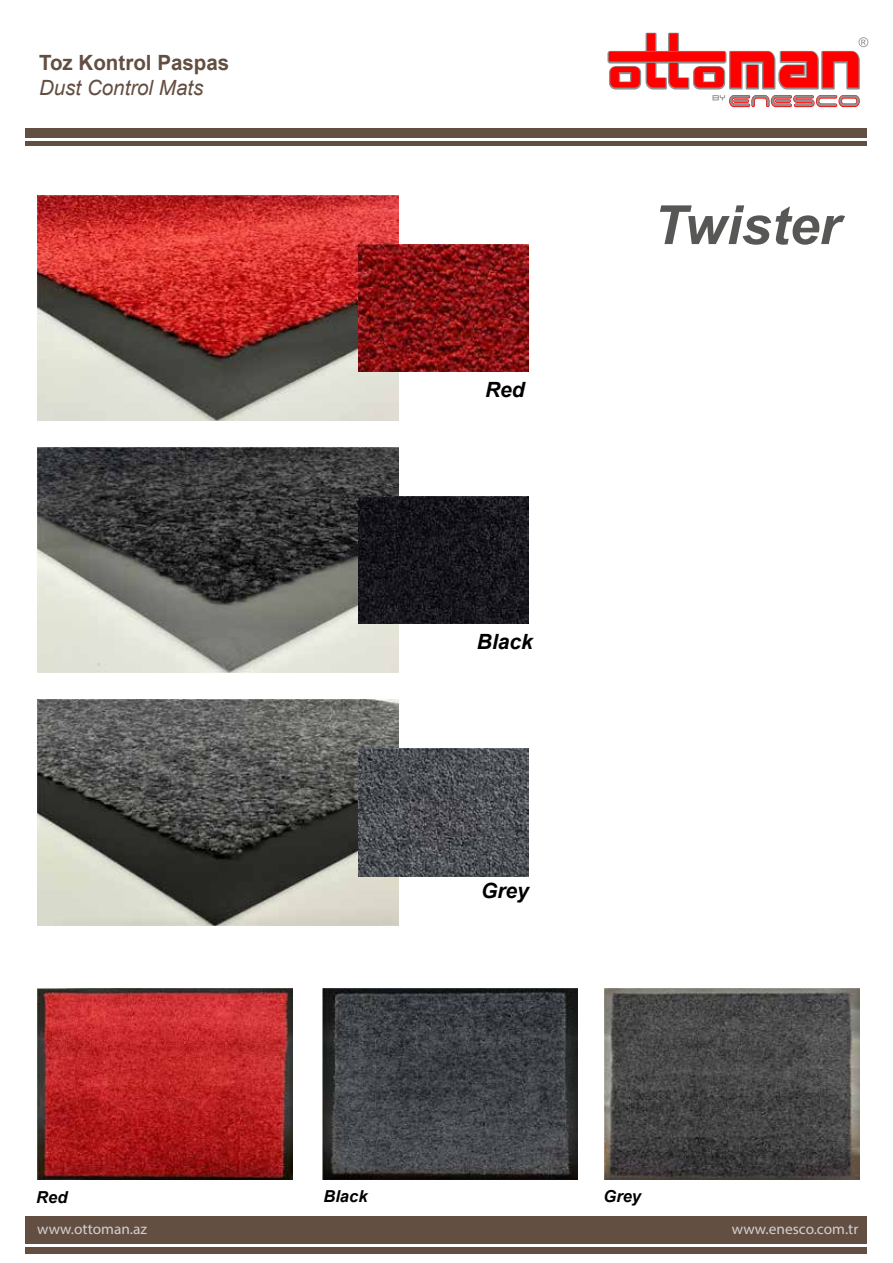
<style>
.page{position:relative;width:893px;height:1263px;background:#fff}
.page>*{position:absolute;margin:0;border:0;box-sizing:border-box;transform-origin:0 0}
.t1{font:italic 700 54px "Arial";color:#575756}
.t2{font:700 21px "Arial";color:#634e42}
.t3{font:italic 21px "Arial";color:#634e42}
.t4{font:italic 700 21px "Arial";color:#000}
.t5{font:italic 700 16.5px "Arial";color:#000}
.t6{font:15px "Myriad Pro";color:#d1d1d1}
</style>
<div class="page">
<div style="left:26px;top:1247px;width:841px;height:7px;background:#634e42"></div>
<svg style="left:607px;top:33px;width:261px;height:74px"></svg>
<div style="left:26px;top:1216px;width:841px;height:27px;background:#634e42"></div>
<div style="left:26px;top:128px;width:841px;height:10px;background:#634e42"></div>
<hr style="left:26px;top:141px;width:841px;height:4px;background:#634e42">
<img style="left:37px;top:195px;width:362px;height:225px">
<img style="left:359px;top:244px;width:170px;height:128px">
<img style="left:37px;top:700px;width:362px;height:225px">
<img style="left:359px;top:749px;width:170px;height:127px">
<img style="left:37px;top:988px;width:256px;height:192px">
<img style="left:323px;top:988px;width:255px;height:192px">
<img style="left:605px;top:988px;width:255px;height:192px">
<img style="left:37px;top:447px;width:362px;height:226px">
<img style="left:359px;top:496px;width:170px;height:128px">
<h2 class="t2" style="left:39px;top:49px;width:192px">Toz Kontrol Paspas</h2>
<h2 class="t3" style="left:39px;top:74px;width:166px">Dust Control Mats</h2>
<h2 class="t4" style="left:485px;top:376px;width:41px">Red</h2>
<h2 class="t4" style="left:477px;top:628px;width:58px">Black</h2>
<h2 class="t4" style="left:481px;top:877px;width:49px">Grey</h2>
<h1 class="t1" style="left:653px;top:190px;width:189px">Twister</h1>
<p class="t5" style="left:36px;top:1186px;width:33px">Red</p>
<p class="t5" style="left:323px;top:1186px;width:46px">Black</p>
<p class="t5" style="left:603px;top:1186px;width:39px">Grey</p>
<p class="t6" style="left:37px;top:1220px;width:111px">www.ottoman.az</p>
<p class="t6" style="left:732px;top:1220px;width:128px">www.enesco.com.tr</p>
</div>
